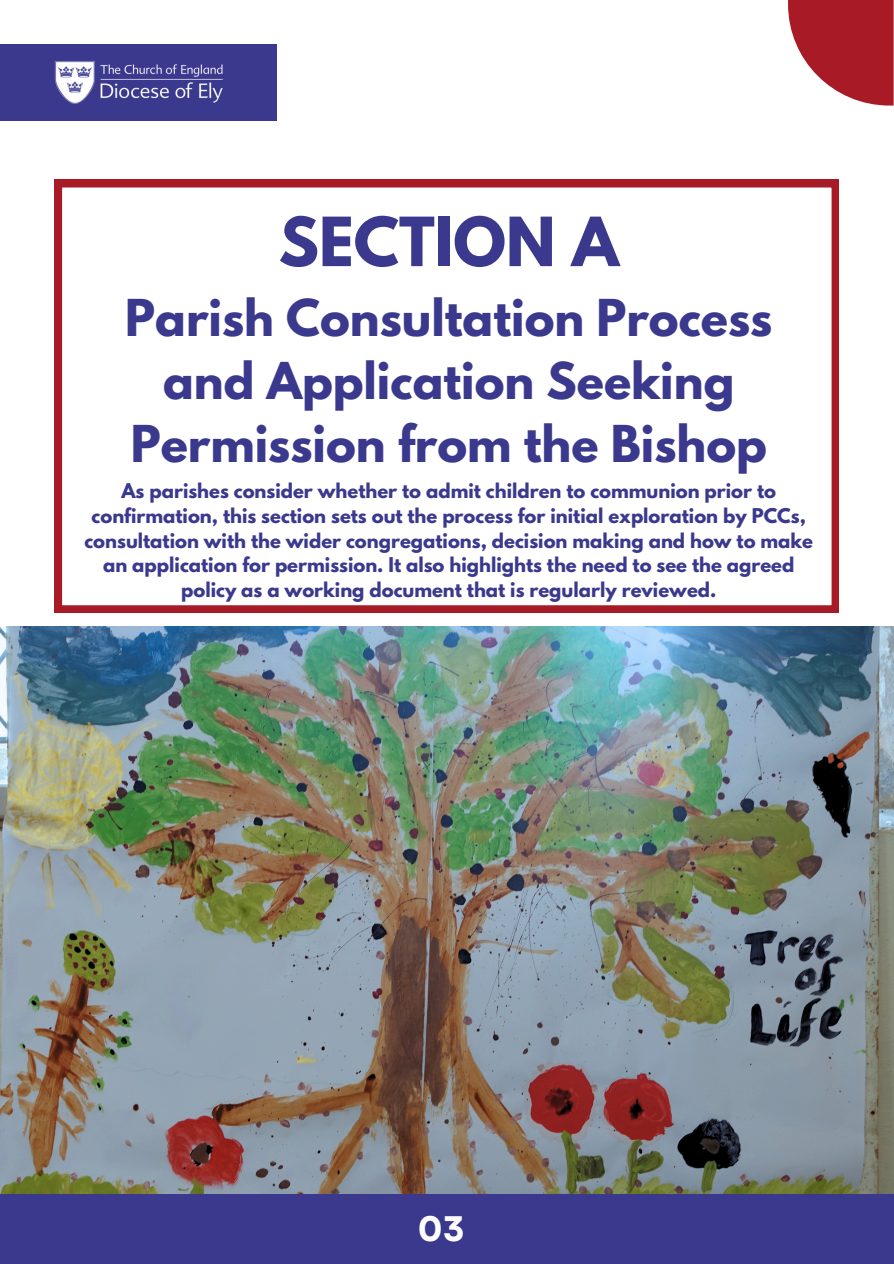
<style>
.page{position:relative;width:894px;height:1264px;background:#fff}
.page>*{position:absolute;margin:0;border:0;box-sizing:border-box;transform-origin:0 0}
.t1{font:700 60px "League Spartan";color:#3b398d}
.t2{font:700 45px/63px "League Spartan";color:#3b398d;text-align:center}
.t3{font:700 35.4px "Garet";color:#fff}
.t4{font:700 18px/24.8px "League Spartan";color:#3b398d;text-align:center}
</style>
<div class="page">
<img style="left:0;top:626px;width:893px;height:568px">
<div style="left:0;top:44px;width:277px;height:77px;background:#3b398d"></div>
<img style="left:54px;top:61px;width:169px;height:43px">
<svg style="left:54px;top:180px;width:784px;height:433px"></svg>
<div style="left:0;top:1194px;width:893px;height:69px;background:#3b398d"></div>
<svg style="left:788px;top:0;width:105px;height:106px"></svg>
<p class="t1" style="left:278px;top:212px;width:342px">SECTION A</p>
<p class="t2" style="left:125px;top:292px;width:648px">Parish Consultation Process and Application Seeking<br>Permission from the Bishop</p>
<p class="t4" style="left:84px;top:480px;width:730px">As parishes consider whether to admit children to communion prior to confirmation, this section sets out the process for initial exploration by PCCs, consultation with the wider congregations, decision making and how to make an application for permission. It also highlights the need to see the agreed policy as a working document that is regularly reviewed.</p>
<p class="t3" style="left:418px;top:1203px;width:48px">03</p>
</div>
